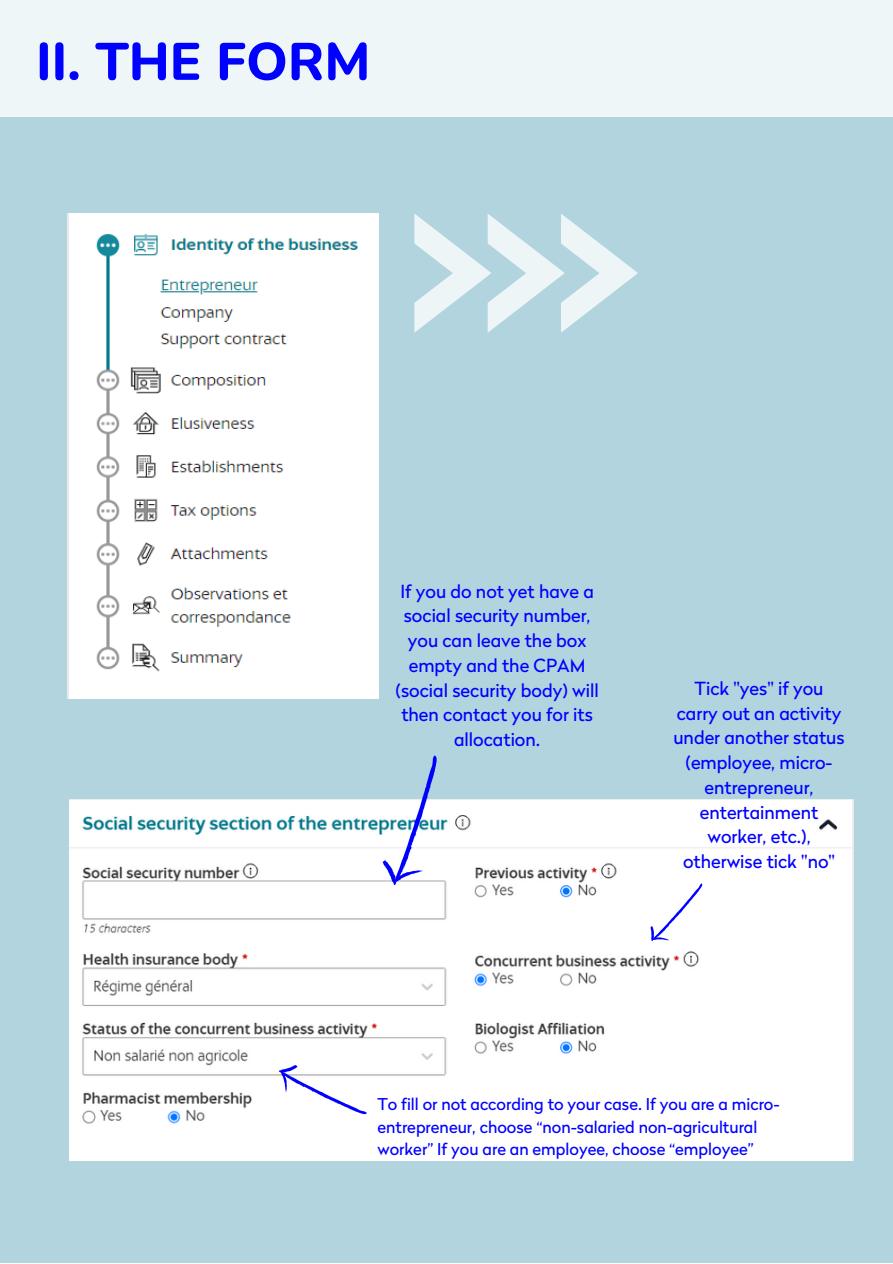
<style>
.page{position:relative;width:893px;height:1264px;background:#fff}
.page>*{position:absolute;margin:0;border:0;box-sizing:border-box;transform-origin:0 0}
.t1{font:800 52.5px "Nunito";color:#00f}
.t2{font:18px/24.8px "Radikal";color:#00f;text-align:center}
.t3{font:16.2px/22.4px "Radikal";color:#00f}
</style>
<div class="page">
<div style="left:0;top:0;width:892px;height:1263px;background:#b1d4df"></div>
<div style="left:0;top:0;width:892px;height:117px;background:#eff6f8"></div>
<svg style="left:414px;top:214px;width:224px;height:119px"></svg>
<img style="left:70px;top:799px;width:783px;height:360px">
<svg style="left:126px;top:755px;width:641px;height:194px"></svg>
<svg style="left:273px;top:1059px;width:95px;height:67px;background:#eeeefd"></svg>
<img style="left:68px;top:213px;width:310px;height:485px">
<p class="t1" style="left:36px;top:27px;width:336px">II. THE FORM</p>
<p class="t2" style="left:395px;top:578px;width:205px">If you do not yet have a social security number, you can leave the box empty and the CPAM (social security body) will then contact you for its allocation.</p>
<p class="t2" style="left:673px;top:675px;width:173px">Tick "yes" if you carry out an activity under another status (employee, micro&shy;entrepreneur, entertainment worker, etc.), otherwise tick "no"</p>
<p class="t3" style="left:377px;top:1093px;width:404px">To fill or not according to your case. If you are a micro&shy;entrepreneur, choose “non-salaried non-agricultural worker” If you are an employee, choose “employee”</p>
</div>
